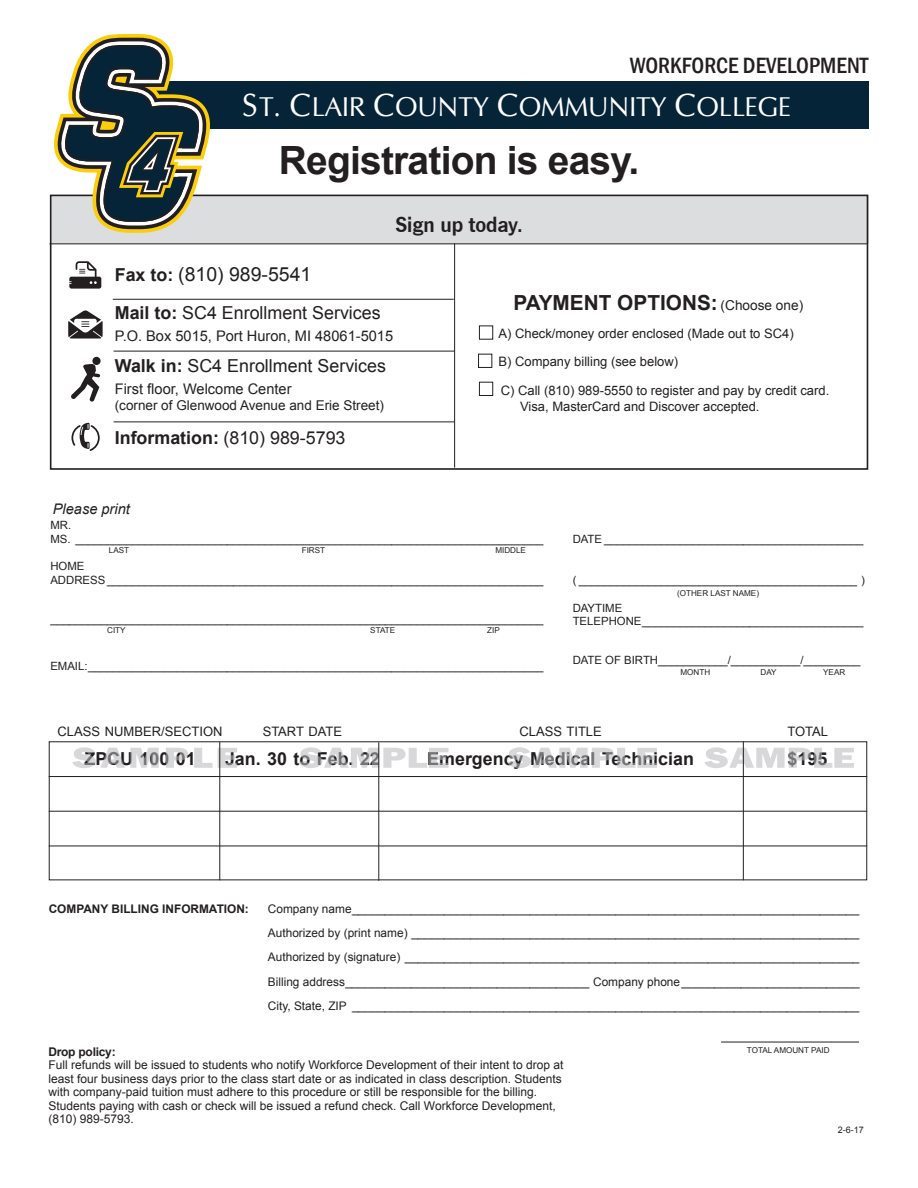
<style>
.page{position:relative;width:918px;height:1188px;background:#fff}
.page>*{position:absolute;margin:0;border:0;box-sizing:border-box;transform-origin:0 0}
.t1{font:700 39px "Arial";letter-spacing:-.02em;color:#231f20}
.t2{font:27.3px "CG Omega";letter-spacing:-.02em;color:#fff}
.t3{font:500 condensed 22.8px "Franklin Gothic";color:#231f20}
.t4{font:600 22.8px "News Got T";color:#231f20}
.t5{font:700 20.85px "Arial";color:#231f20}
.Headline{font:19.5px "Arial";color:#231f20}
.Headline-2{font:17.85px "Arial";color:#231f20}
.t6{font:700 17.85px "Arial";color:#231f20}
.Headline-3{font:14.55px "Arial";color:#231f20}
.t7{font:italic 14.55px "Arial";color:#231f20}
.Headline-4{font:13.5px "Arial";color:#231f20}
.t8{font:13.05px "Arial";color:#231f20}
.t9{font:12px/13.5px "Arial";color:#231f20}
.t10{font:700 12px "Arial";letter-spacing:-.02em;color:#231f20}
.Headline-5{font:11.85px "Arial";color:#231f20}
.Headline-6{font:700 11.85px "Arial";color:#231f20}
.t11{font:11.4px "Arial";color:#231f20}
.t12{font:9px "Arial";color:#231f20}
.t13{font:8.1px "Arial";color:#231f20}
.s1{font-size:32.1px}
.s2{font-weight:700;font-size:17.85px}
.s3{font-weight:700}
.s4{font-weight:400;font-size:13.65px}
</style>
<div class="page">
<div style="left:150px;top:81px;width:718px;height:48px;background:#052438"></div>
<hr style="left:721px;top:1042px;width:138px;height:1px;background:#231f20">
<svg style="left:72px;top:747px;width:782px;height:21px"></svg>
<hr style="left:49px;top:776px;width:818px;height:1px;background:#231f20">
<hr style="left:743px;top:741px;width:1px;height:139px;background:#231f20">
<div style="left:51px;top:196px;width:817px;height:48px;background:#dcdddf"></div>
<div style="left:50px;top:195px;width:818px;height:275px;border:2px solid #231f20"></div>
<hr style="left:50px;top:243px;width:817px;height:1px;background:#231f20">
<hr style="left:454px;top:243px;width:1px;height:225px;background:#231f20">
<div style="left:478px;top:354px;width:14px;height:14px;border:1px solid #231f20"></div>
<div style="left:479px;top:382px;width:14px;height:14px;border:1px solid #231f20"></div>
<div style="left:479px;top:326px;width:14px;height:13px;border:1px solid #231f20"></div>
<hr style="left:49px;top:811px;width:818px;height:1px;background:#231f20">
<hr style="left:49px;top:846px;width:818px;height:1px;background:#231f20">
<hr style="left:219px;top:742px;width:1px;height:138px;background:#231f20">
<hr style="left:378px;top:742px;width:1px;height:139px;background:#231f20">
<svg style="left:71px;top:422px;width:29px;height:29px"></svg>
<hr style="left:113px;top:299px;width:341px;height:1px;background:#231f20">
<hr style="left:114px;top:421px;width:341px;height:1px;background:#231f20">
<hr style="left:114px;top:351px;width:341px;height:1px;background:#231f20">
<svg style="left:68px;top:261px;width:35px;height:78px"></svg>
<div style="left:92px;top:357px;width:9px;height:8px;background:#231f20;border-radius:50%"></div>
<svg style="left:71px;top:364px;width:29px;height:38px"></svg>
<svg style="left:52px;top:34px;width:159px;height:199px"></svg>
<p class="t3" style="left:630px;top:50px;width:240px">WORKFORCE DEVELOPMENT</p>
<p class="t2" style="left:242px;top:90px;width:551px"><span class="s1">S</span>T. <span class="s1">C</span>LAIR <span class="s1">C</span>OUNTY <span class="s1">C</span>OMMUNITY <span class="s1">C</span>OLLEGE</p>
<p class="t1" style="left:279px;top:134px;width:362px">Registration is easy.</p>
<p class="Headline" style="left:115px;top:261px;width:198px"><span class="s2">Fax to:</span> (810) 989-5541</p>
<p class="t4" style="left:395px;top:211px;width:129px">Sign up today.</p>
<p class="Headline-2" style="left:115px;top:301px;width:267px"><span class="s3">Mail to:</span> SC4 Enrollment Services</p>
<p class="Headline-3" style="left:115px;top:326px;width:280px">P.O. Box 5015, Port Huron, MI 48061-5015</p>
<p class="Headline-2" style="left:115px;top:354px;width:273px"><span class="s3">Walk in:</span> SC4 Enrollment Services</p>
<p class="Headline-3" style="left:115px;top:379px;width:178px">First floor, Welcome Center</p>
<p class="Headline-4" style="left:115px;top:396px;width:271px">(corner of Glenwood Avenue and Erie Street)</p>
<p class="Headline-2" style="left:115px;top:426px;width:232px"><span class="s3">Information:</span> (810) 989-5793</p>
<p class="t7" style="left:53px;top:499px;width:79px">Please print</p>
<p class="t5" style="left:513px;top:289px;width:291px">PAYMENT OPTIONS: <span class="s4">(Choose one)</span></p>
<p class="t8" style="left:498px;top:325px;width:297px">A) Check/money order enclosed (Made out to SC4)</p>
<p class="t8" style="left:498px;top:352px;width:181px">B) Company billing (see below)</p>
<p class="t8" style="left:501px;top:382px;width:330px">C) Call (810) 989-5550 to register and pay by credit card.</p>
<p class="t8" style="left:520px;top:398px;width:241px">Visa, MasterCard and Discover accepted.</p>
<p class="t11" style="left:50px;top:518px;width:22px">MR.</p>
<p class="t11" style="left:50px;top:531px;width:494px">MS. __________________________________________________________________________</p>
<p class="t11" style="left:50px;top:559px;width:36px">HOME</p>
<p class="t11" style="left:50px;top:572px;width:494px">ADDRESS _____________________________________________________________________</p>
<p class="t11" style="left:50px;top:611px;width:494px">______________________________________________________________________________</p>
<p class="t11" style="left:50px;top:658px;width:494px">EMAIL:________________________________________________________________________</p>
<p class="t13" style="left:109px;top:545px;width:22px">LAST</p>
<p class="t13" style="left:302px;top:545px;width:25px">FIRST</p>
<p class="t13" style="left:495px;top:545px;width:32px">MIDDLE</p>
<p class="t13" style="left:107px;top:625px;width:20px">CITY</p>
<p class="t13" style="left:370px;top:625px;width:26px">STATE</p>
<p class="t13" style="left:487px;top:625px;width:14px">ZIP</p>
<p class="t11" style="left:573px;top:532px;width:292px">DATE _________________________________________</p>
<p class="t11" style="left:573px;top:573px;width:294px">( ____________________________________________ )</p>
<p class="t11" style="left:573px;top:600px;width:51px">DAYTIME</p>
<p class="t11" style="left:573px;top:614px;width:292px">TELEPHONE___________________________________</p>
<p class="t11" style="left:573px;top:653px;width:289px">DATE OF BIRTH___________/___________/_________</p>
<p class="t13" style="left:681px;top:667px;width:31px">MONTH</p>
<p class="t13" style="left:761px;top:667px;width:18px">DAY</p>
<p class="t13" style="left:823px;top:667px;width:24px">YEAR</p>
<p class="t13" style="left:677px;top:587px;width:83px">(OTHER LAST NAME)</p>
<p class="t8" style="left:58px;top:723px;width:166px">CLASS NUMBER/SECTION</p>
<p class="t8" style="left:263px;top:723px;width:81px">START DATE</p>
<p class="t8" style="left:519px;top:723px;width:84px">CLASS TITLE</p>
<p class="t8" style="left:787px;top:723px;width:42px">TOTAL</p>
<p class="t6" style="left:84px;top:747px;width:113px">ZPCU 100 01</p>
<p class="t6" style="left:225px;top:747px;width:156px">Jan. 30 to Feb. 22</p>
<p class="t6" style="left:427px;top:747px;width:268px">Emergency Medical Technician</p>
<p class="t6" style="left:788px;top:747px;width:41px">$195</p>
<p class="Headline-6" style="left:49px;top:901px;width:202px">COMPANY BILLING INFORMATION:</p>
<p class="Headline-5" style="left:268px;top:901px;width:593px">Company name_____________________________________________________________________________</p>
<p class="Headline-5" style="left:268px;top:925px;width:593px">Authorized by (print name) ____________________________________________________________________</p>
<p class="Headline-5" style="left:268px;top:949px;width:593px">Authorized by (signature) _____________________________________________________________________</p>
<p class="Headline-5" style="left:268px;top:974px;width:593px">Billing address_____________________________________ Company phone___________________________</p>
<p class="Headline-5" style="left:268px;top:998px;width:593px">City, State, ZIP _____________________________________________________________________________</p>
<p class="t10" style="left:48px;top:1043px;width:69px">Drop policy:</p>
<p class="t9" style="left:48px;top:1058px;width:517px">Full refunds will be issued to students who notify Workforce Development of their intent to drop at least four business days prior to the class start date or as indicated in class description. Students with company-paid tuition must adhere to this procedure or still be responsible for the billing.<br>Students paying with cash or check will be issued a refund check. Call Workforce Development, (810) 989-5793.</p>
<p class="t13" style="left:747px;top:1045px;width:84px">TOTAL AMOUNT PAID</p>
<p class="t12" style="left:838px;top:1124px;width:28px">2-6-17</p>
</div>
